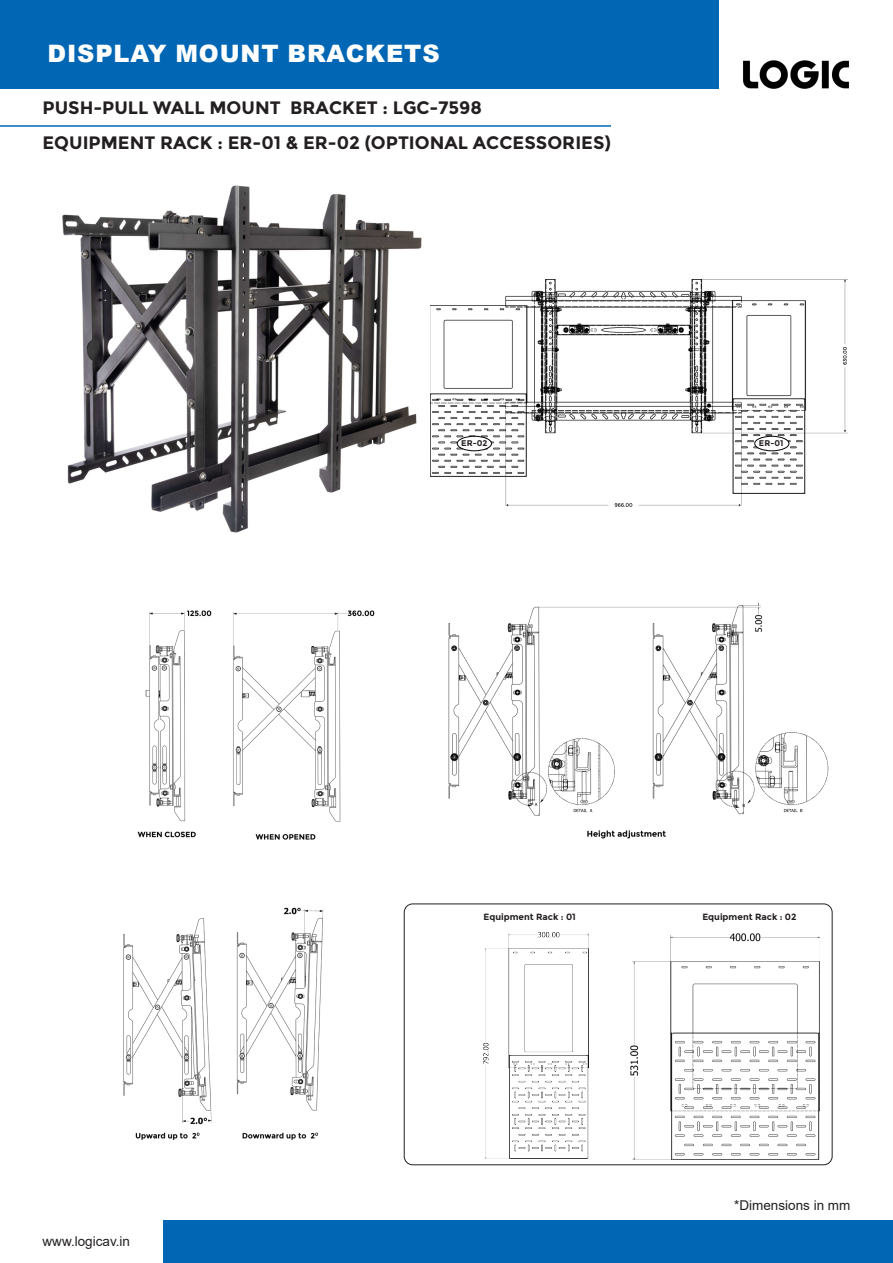
<style>
.page{position:relative;width:893px;height:1263px;background:#fff}
.page>*{position:absolute;margin:0;border:0;box-sizing:border-box;transform-origin:0 0}
.t1{font:900 24px "Arial";letter-spacing:.035em;color:#fff}
.t2{font:700 18px "Montreal";color:#231f20}
.t3{font:13.5px "Arial";color:#231f20}
.t4{font:700 9px "Montreal";color:#231f20}
.t5{font:700 8.25px "Montreal";color:#231f20}
</style>
<div class="page">
<div style="left:0;top:0;width:718px;height:88px;background:#0166b3"></div>
<div style="left:164px;top:1220px;width:729px;height:43px;background:#0166b3"></div>
<hr style="left:0;top:125px;width:611px;height:2px;background:#0166b3">
<img style="left:743px;top:60px;width:107px;height:29px">
<img style="left:137px;top:610px;width:238px;height:230px">
<img style="left:448px;top:602px;width:381px;height:237px">
<img style="left:123px;top:907px;width:201px;height:233px">
<img style="left:430px;top:279px;width:417px;height:228px">
<img style="left:630px;top:933px;width:190px;height:226px">
<div style="left:404px;top:903px;width:428px;height:262px;border:1px solid #231f20;border-radius:9px"></div>
<div style="left:457px;top:436px;width:34px;height:15px;background:#fff;border-radius:50%"></div>
<div style="left:457px;top:436px;width:35px;height:15px;border:1px solid #040503;border-radius:50%"></div>
<div style="left:755px;top:436px;width:34px;height:15px;background:#fff;border-radius:50%"></div>
<div style="left:754px;top:436px;width:35px;height:15px;border:1px solid #040503;border-radius:50%"></div>
<img style="left:62px;top:185px;width:360px;height:348px">
<img style="left:483px;top:932px;width:105px;height:226px">
<p class="t1" style="left:48px;top:36px;width:394px">DISPLAY MOUNT BRACKETS</p>
<p class="t2" style="left:43px;top:97px;width:441px">PUSH-PULL WALL MOUNT BRACKET : LGC-7598</p>
<p class="t2" style="left:43px;top:132px;width:570px">EQUIPMENT RACK : ER-01 &amp; ER-02 (OPTIONAL ACCESSORIES)</p>
<p class="t5" style="left:461px;top:438px;width:28px">ER-02</p>
<p class="t5" style="left:759px;top:438px;width:26px">ER-01</p>
<p class="t4" style="left:484px;top:912px;width:94px">Equipment Rack : 01</p>
<p class="t4" style="left:702px;top:912px;width:96px">Equipment Rack : 02</p>
<p class="t3" style="left:43px;top:1232px;width:89px">www.logicav.in</p>
<p class="t3" style="left:734px;top:1196px;width:118px">*Dimensions in mm</p>
</div>
